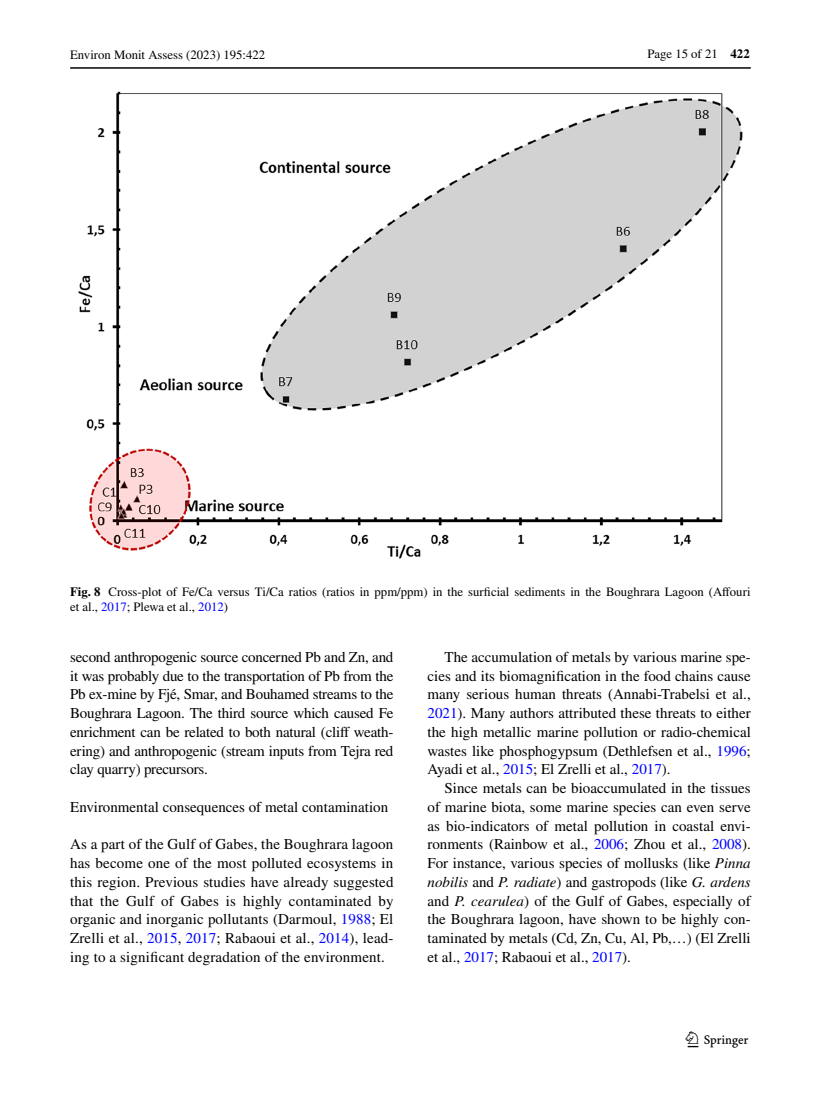
<style>
.page{position:relative;width:821px;height:1106px;background:#fff}
.page>*{position:absolute;margin:0;border:0;box-sizing:border-box;transform-origin:0 0}
.t1{font:22.5px "Springnew Regular 3";color:#000}
.t2{font:15px/18.8px "STIX";color:#000;text-align:justify}
.t3{font:12.75px/15px "STIX";color:#000}
.s1{font-weight:700}
.s2{color:#00f}
.s3{font-style:italic}
</style>
<div class="page">
<hr style="left:70px;top:67px;width:680px;height:2px;background:#000">
<img style="left:78px;top:91px;width:665px;height:468px">
<p class="t3" style="left:70px;top:48px;width:197px">Environ Monit Assess (2023) 195:422</p>
<p class="t3" style="left:647px;top:47px;width:104px">Page 15 of 21 <span class="s1">422</span></p>
<p class="t3" style="left:70px;top:584px;width:682px"><span class="s1">Fig. 8</span> Cross-plot of Fe/Ca versus Ti/Ca ratios (ratios in ppm/ppm) in the surficial sediments in the Boughrara Lagoon (Affouri et al., <span class="s2">2017</span>; Plewa et al., <span class="s2">2012</span>)</p>
<p class="t2" style="left:70px;top:648px;width:325px">second anthropogenic source concerned Pb and Zn, and it was probably due to the transportation of Pb from the Pb ex-mine by Fjé, Smar, and Bouhamed streams to the Boughrara Lagoon. The third source which caused Fe enrichment can be related to both natural (cliff weath&shy;ering) and anthropogenic (stream inputs from Tejra red clay quarry) precursors.</p>
<p class="t2" style="left:70px;top:798px;width:319px">Environmental consequences of metal contamination</p>
<p class="t2" style="left:70px;top:836px;width:325px">As a part of the Gulf of Gabes, the Boughrara lagoon has become one of the most polluted ecosystems in this region. Previous studies have already suggested that the Gulf of Gabes is highly contaminated by organic and inorganic pollutants (Darmoul, <span class="s2">1988</span>; El Zrelli et al., <span class="s2">2015</span>, <span class="s2">2017</span>; Rabaoui et al., <span class="s2">2014</span>), lead&shy;ing to a significant degradation of the environment.</p>
<p class="t2" style="left:427px;top:648px;width:325px;text-indent:17px">The accumulation of metals by various marine spe&shy;cies and its biomagnification in the food chains cause many serious human threats (Annabi-Trabelsi et al., <span class="s2">2021</span>). Many authors attributed these threats to either the high metallic marine pollution or radio-chemical wastes like phosphogypsum (Dethlefsen et al., <span class="s2">1996</span>; Ayadi et al., <span class="s2">2015</span>; El Zrelli et al., <span class="s2">2017</span>).</p>
<p class="t2" style="left:427px;top:779px;width:325px;text-indent:17px">Since metals can be bioaccumulated in the tissues of marine biota, some marine species can even serve as bio-indicators of metal pollution in coastal envi&shy;ronments (Rainbow et al., <span class="s2">2006</span>; Zhou et al., <span class="s2">2008</span>).<br>For instance, various species of mollusks (like <span class="s3">Pinna nobilis</span> and <span class="s3">P. radiate</span>) and gastropods (like <span class="s3">G. ardens </span>and <span class="s3">P. cearulea</span>) of the Gulf of Gabes, especially of the Boughrara lagoon, have shown to be highly con&shy;taminated by metals (Cd, Zn, Cu, Al, Pb,…) (El Zrelli et al., <span class="s2">2017</span>; Rabaoui et al., <span class="s2">2017</span>).</p>
<h1 class="t1" style="left:687px;top:1031px;width:62px">1 3</h1>
</div>
